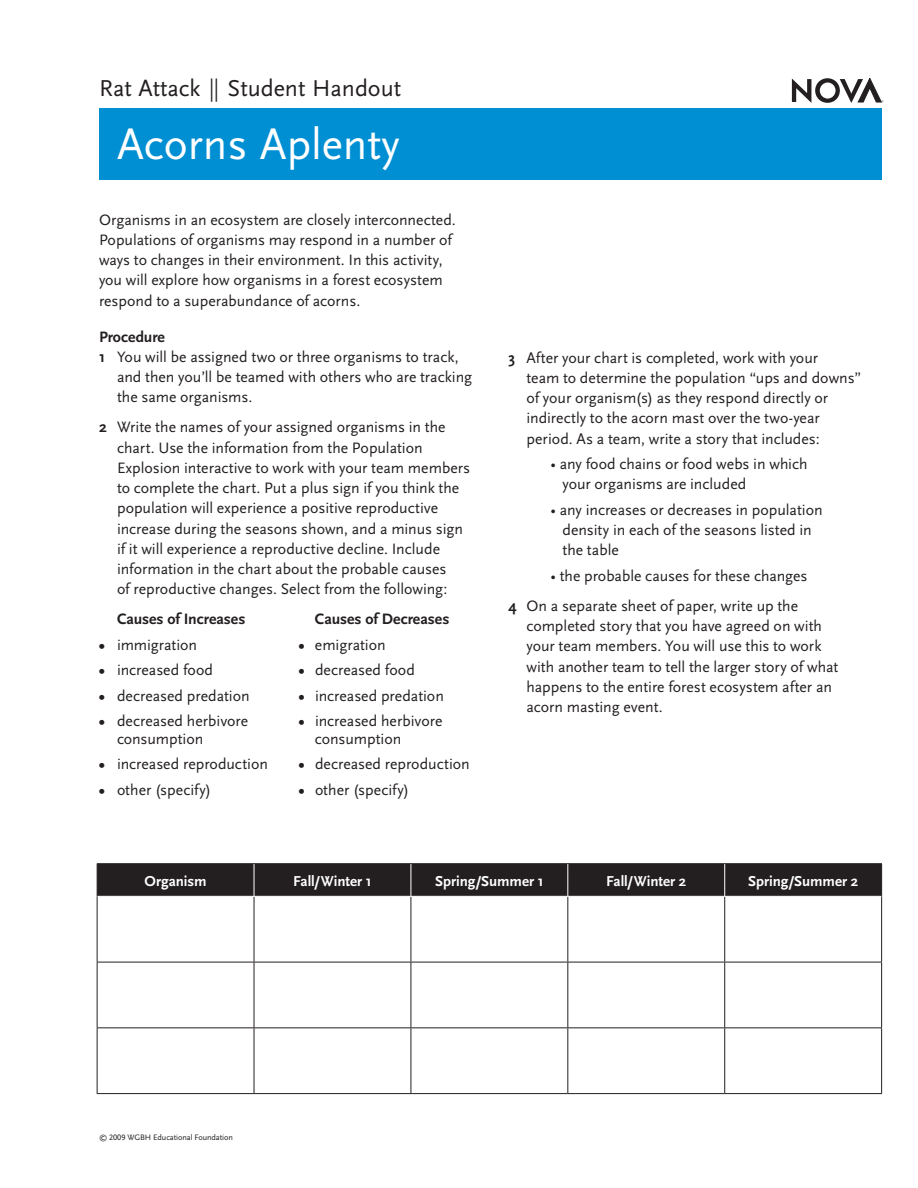
<style>
.page{position:relative;width:918px;height:1188px;background:#fff}
.page>*{position:absolute;margin:0;border:0;box-sizing:border-box;transform-origin:0 0}
.a_head_handout{font:45px "Scala Sans";color:#fff}
.handout_header{font:24px "Scala Sans";color:#231f20}
.numbered{font:15.75px/20.2px "Scala Sans";color:#231f20}
.bullets_danielle{font:15.75px "Scala Sans";color:#231f20}
.text{font:15.75px/20.2px "Scala Sans";letter-spacing:-.005em;color:#231f20}
.bullet_indent_2{font:15.75px/20.2px "Scala Sans";color:#231f20}
.numbered_copy{font:700 15.75px "Scala Sans";letter-spacing:-.005em;color:#231f20}
.d_head{font:700 15.75px "Scala Sans";letter-spacing:-.005em;color:#231f20}
.table_head{font:700 15px "Scala Sans";letter-spacing:-.005em;color:#fff}
.credits{font:8.25px "Scala Sans";letter-spacing:-.01em;color:#231f20}
.s1{font-weight:700}
.s2{font-family:"Scala Sans LF"}
</style>
<div class="page">
<div style="left:99px;top:108px;width:783px;height:72px;background:#008fd3"></div>
<div style="left:98px;top:864px;width:783px;height:32px;background:#231f20"></div>
<hr style="left:97px;top:896px;width:1px;height:66px;background:#231f20">
<hr style="left:254px;top:897px;width:1px;height:65px;background:#231f20">
<hr style="left:411px;top:897px;width:1px;height:65px;background:#231f20">
<hr style="left:567px;top:897px;width:1px;height:65px;background:#231f20">
<hr style="left:724px;top:897px;width:1px;height:65px;background:#231f20">
<hr style="left:881px;top:896px;width:1px;height:66px;background:#231f20">
<hr style="left:97px;top:962px;width:157px;height:1px;background:#231f20">
<hr style="left:97px;top:962px;width:1px;height:65px;background:#231f20">
<hr style="left:254px;top:962px;width:157px;height:1px;background:#231f20">
<hr style="left:254px;top:962px;width:1px;height:65px;background:#231f20">
<hr style="left:411px;top:962px;width:157px;height:1px;background:#231f20">
<hr style="left:411px;top:962px;width:1px;height:65px;background:#231f20">
<hr style="left:568px;top:962px;width:157px;height:1px;background:#231f20">
<hr style="left:567px;top:962px;width:1px;height:65px;background:#231f20">
<hr style="left:725px;top:962px;width:157px;height:1px;background:#231f20">
<hr style="left:724px;top:962px;width:1px;height:65px;background:#231f20">
<hr style="left:881px;top:962px;width:1px;height:65px;background:#231f20">
<hr style="left:97px;top:1027px;width:157px;height:1px;background:#231f20">
<hr style="left:97px;top:1028px;width:1px;height:65px;background:#231f20">
<hr style="left:254px;top:1027px;width:157px;height:1px;background:#231f20">
<hr style="left:254px;top:1028px;width:1px;height:65px;background:#231f20">
<hr style="left:411px;top:1027px;width:157px;height:1px;background:#231f20">
<hr style="left:411px;top:1028px;width:1px;height:65px;background:#231f20">
<hr style="left:568px;top:1027px;width:157px;height:1px;background:#231f20">
<hr style="left:567px;top:1028px;width:1px;height:65px;background:#231f20">
<hr style="left:725px;top:1027px;width:157px;height:1px;background:#231f20">
<hr style="left:724px;top:1028px;width:1px;height:65px;background:#231f20">
<hr style="left:881px;top:1028px;width:1px;height:65px;background:#231f20">
<hr style="left:97px;top:1093px;width:157px;height:1px;background:#231f20">
<hr style="left:254px;top:1093px;width:157px;height:1px;background:#231f20">
<hr style="left:411px;top:1093px;width:157px;height:1px;background:#231f20">
<hr style="left:568px;top:1093px;width:157px;height:1px;background:#231f20">
<hr style="left:725px;top:1093px;width:157px;height:1px;background:#231f20">
<hr style="left:97px;top:863px;width:157px;height:1px;background:#231f20">
<hr style="left:97px;top:864px;width:1px;height:32px;background:#231f20">
<hr style="left:254px;top:863px;width:157px;height:1px;background:#231f20">
<hr style="left:411px;top:863px;width:157px;height:1px;background:#231f20">
<hr style="left:568px;top:863px;width:157px;height:1px;background:#231f20">
<hr style="left:725px;top:863px;width:157px;height:1px;background:#231f20">
<hr style="left:881px;top:864px;width:1px;height:32px;background:#231f20">
<hr style="left:254px;top:864px;width:1px;height:32px;background:#fff">
<hr style="left:411px;top:864px;width:1px;height:32px;background:#fff">
<hr style="left:567px;top:864px;width:1px;height:32px;background:#fff">
<hr style="left:724px;top:864px;width:1px;height:32px;background:#fff">
<svg style="left:792px;top:78px;width:92px;height:25px"></svg>
<p class="handout_header" style="left:99px;top:75px;width:304px">Rat Attack || Student Handout</p>
<p class="a_head_handout" style="left:117px;top:120px;width:284px">Acorns Aplenty</p>
<p class="text" style="left:99px;top:210px;width:358px">Organisms in an ecosystem are closely interconnected.<br>Populations of organisms may respond in a number of ways to changes in their environment. In this activity, you will explore how organisms in a forest ecosystem respond to a superabundance of acorns.</p>
<p class="d_head" style="left:99px;top:328px;width:68px">Procedure</p>
<p class="numbered" style="left:117px;top:347px;width:357px;text-indent:-18px"><span class="s1">1</span> You will be assigned two or three organisms to track, and then you’ll be teamed with others who are tracking the same organisms.</p>
<p class="numbered" style="left:117px;top:418px;width:355px;text-indent:-18px"><span class="s1">2</span> Write the names of your assigned organisms in the chart. Use the information from the Population Explosion interactive to work with your team members to complete the chart. Put a plus sign if you think the population will experience a positive reproductive increase during the seasons shown, and a minus sign if it will experience a reproductive decline. Include information in the chart about the probable causes<br>of reproductive changes. Select from the following:</p>
<p class="numbered_copy" style="left:117px;top:611px;width:130px">Causes of Increases</p>
<p class="numbered_copy" style="left:315px;top:611px;width:136px">Causes of Decreases</p>
<p class="bullets_danielle" style="left:99px;top:636px;width:100px"><span class="s1">•</span> immigration</p>
<p class="bullets_danielle" style="left:299px;top:636px;width:89px"><span class="s1">•</span> emigration</p>
<p class="bullets_danielle" style="left:99px;top:662px;width:116px"><span class="s1">•</span> increased food</p>
<p class="bullets_danielle" style="left:299px;top:662px;width:118px"><span class="s1">•</span> decreased food</p>
<p class="bullets_danielle" style="left:99px;top:687px;width:152px"><span class="s1">•</span> decreased predation</p>
<p class="bullets_danielle" style="left:299px;top:687px;width:147px"><span class="s1">•</span> increased predation</p>
<p class="bullets_danielle" style="left:99px;top:713px;width:151px"><span class="s1">•</span> decreased herbivore</p>
<p class="bullets_danielle" style="left:299px;top:713px;width:145px"><span class="s1">•</span> increased herbivore</p>
<p class="bullets_danielle" style="left:117px;top:730px;width:88px">consumption</p>
<p class="bullets_danielle" style="left:315px;top:730px;width:88px">consumption</p>
<p class="bullets_danielle" style="left:99px;top:756px;width:171px"><span class="s1">•</span> increased reproduction</p>
<p class="bullets_danielle" style="left:299px;top:756px;width:173px"><span class="s1">•</span> decreased reproduction</p>
<p class="bullets_danielle" style="left:99px;top:781px;width:114px"><span class="s1">•</span> other (specify)</p>
<p class="bullets_danielle" style="left:299px;top:781px;width:112px"><span class="s1">•</span> other (specify)</p>
<p class="numbered" style="left:526px;top:348px;width:336px;text-indent:-18px"><span class="s1">3</span> After your chart is completed, work with your<br>team to determine the population “ups and downs” of your organism(s) as they respond directly or indirectly to the acorn mast over the two-year period. As a team, write a story that includes:</p>
<p class="bullet_indent_2" style="left:562px;top:454px;width:247px;text-indent:-12px">• any food chains or food webs in which your organisms are included</p>
<p class="bullet_indent_2" style="left:562px;top:500px;width:262px;text-indent:-12px">• any increases or decreases in population density in each of the seasons listed in the table</p>
<p class="bullet_indent_2" style="left:550px;top:566px;width:259px">• the probable causes for these changes</p>
<p class="numbered" style="left:526px;top:596px;width:313px;text-indent:-18px"><span class="s1">4</span> On a separate sheet of paper, write up the completed story that you have agreed on with your team members. You will use this to work with another team to tell the larger story of what happens to the entire forest ecosystem after an acorn masting event.</p>
<p class="table_head" style="left:145px;top:873px;width:63px">Organism</p>
<p class="table_head" style="left:293px;top:873px;width:80px">Fall/Winter 1</p>
<p class="table_head" style="left:435px;top:873px;width:110px">Spring/Summer 1</p>
<p class="table_head" style="left:606px;top:873px;width:82px">Fall/Winter 2</p>
<p class="table_head" style="left:748px;top:873px;width:112px">Spring/Summer 2</p>
<p class="credits" style="left:99px;top:1133px;width:136px">© <span class="s2">2009</span> WGBH Educational Foundation</p>
</div>
